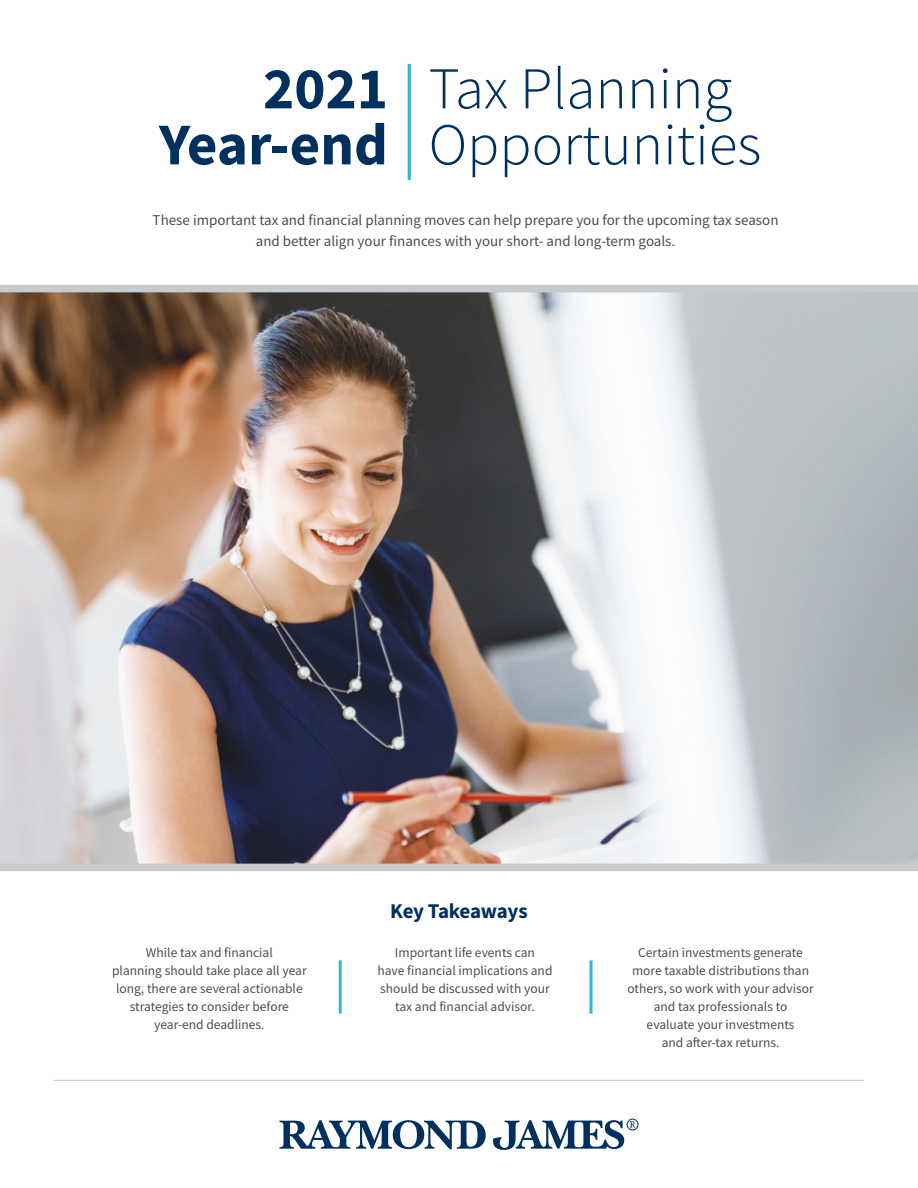
<style>
.page{position:relative;width:918px;height:1188px;background:#fff}
.page>*{position:absolute;margin:0;border:0;box-sizing:border-box;transform-origin:0 0}
.t1{font:300 59.1px/56.1px "Source Sans Pro";color:#00305e}
.t2{font:700 59.1px/56.1px "Source Sans Pro";color:#00305e;text-align:right}
.t3{font:700 21px "Source Sans Pro";letter-spacing:-.02em;color:#00305e}
.t4{font:15px/21px "Source Sans Pro";color:#4d4d4f;text-align:center}
.t5{font:13.5px/18px "Source Sans Pro";color:#4d4d4f;text-align:center}
</style>
<div class="page">
<svg style="left:279px;top:1120px;width:207px;height:29px"></svg>
<svg style="left:493px;top:1119px;width:146px;height:31px"></svg>
<hr style="left:54px;top:1080px;width:810px;height:1px;background:#c7c9cb">
<hr style="left:339px;top:960px;width:3px;height:54px;background:#36b5cf">
<hr style="left:590px;top:960px;width:2px;height:54px;background:#36b5cf">
<svg style="left:0;top:292px;width:918px;height:572px;background:#aa9f9c"></svg>
<div style="left:0;top:285px;width:918px;height:7px;background:#c5cbcf"></div>
<div style="left:0;top:864px;width:918px;height:7px;background:#c5cbcf"></div>
<hr style="left:408px;top:64px;width:3px;height:116px;background:#36b5cf">
<h1 class="t2" style="left:159px;top:60px;width:230px">2021<br>Year-end</h1>
<h1 class="t1" style="left:429px;top:61px;width:334px">Tax Planning<br>Opportunities</h1>
<p class="t4" style="left:153px;top:210px;width:627px">These important tax and financial planning moves can help prepare you for the upcoming tax season and better align your finances with your short- and long-term goals.</p>
<h2 class="t3" style="left:390px;top:896px;width:139px">Key Takeaways</h2>
<p class="t5" style="left:112px;top:943px;width:196px">While tax and financial<br>planning should take place all year long, there are several actionable strategies to consider before year-end deadlines.</p>
<p class="t5" style="left:377px;top:943px;width:177px">Important life events can<br>have financial implications and should be discussed with your tax and financial advisor.</p>
<p class="t5" style="left:627px;top:943px;width:188px">Certain investments generate more taxable distributions than others, so work with your advisor and tax professionals to<br>evaluate your investments<br>and after-tax returns.</p>
</div>
